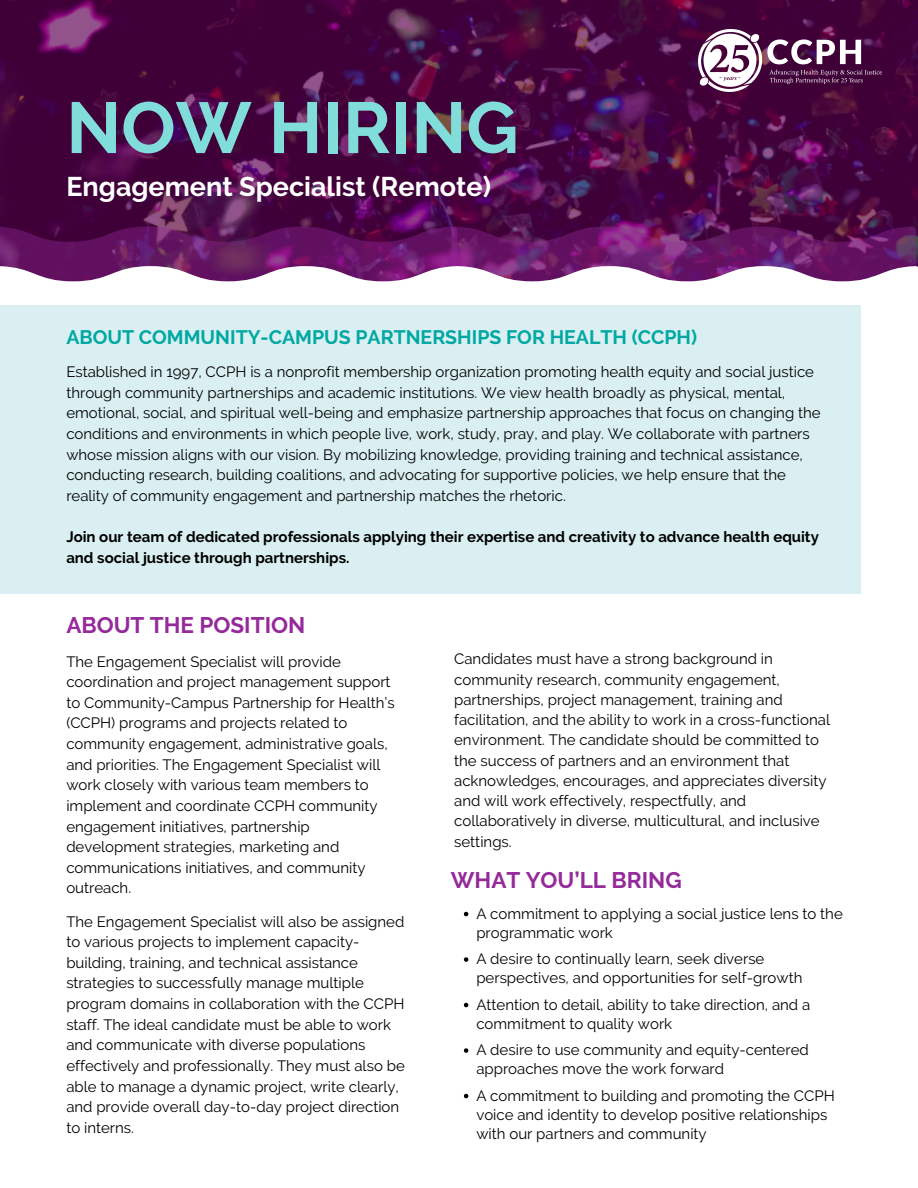
<style>
.page{position:relative;width:918px;height:1188px;background:#fff}
.page>*{position:absolute;margin:0;border:0;box-sizing:border-box;transform-origin:0 0}
.t1{font:700 72px "Raleway";color:#80ddda}
.t2{font:700 27px "Raleway";color:#fff}
.t3{font:700 22.5px "Raleway";color:#952a9a}
.t4{font:700 19.5px "Raleway";color:#00a8a3}
.t5{font:15px/20.7px "Raleway";color:#000}
.t6{font:700 15px/20.7px "Raleway";color:#000}
</style>
<div class="page">
<img style="left:0;top:0;width:918px;height:227px">
<svg style="left:0;top:227px;width:918px;height:118px"></svg>
<img style="left:699px;top:30px;width:193px;height:62px">
<div style="left:0;top:306px;width:860px;height:288px;background:#daeff1"></div>
<svg style="left:464px;top:912px;width:4px;height:4px"></svg>
<svg style="left:464px;top:957px;width:4px;height:5px"></svg>
<svg style="left:464px;top:1003px;width:4px;height:4px"></svg>
<svg style="left:464px;top:1048px;width:4px;height:5px"></svg>
<svg style="left:464px;top:1094px;width:4px;height:4px"></svg>
<h1 class="t1" style="left:66px;top:85px;width:454px">NOW HIRING</h1>
<h2 class="t2" style="left:66px;top:171px;width:426px">Engagement Specialist (Remote)</h2>
<h3 class="t4" style="left:66px;top:326px;width:632px">ABOUT COMMUNITY-CAMPUS PARTNERSHIPS FOR HEALTH (CCPH)</h3>
<p class="t5" style="left:66px;top:361px;width:756px">Established in 1997, CCPH is a nonprofit membership organization promoting health equity and social justice through community partnerships and academic institutions. We view health broadly as physical, mental, emotional, social, and spiritual well-being and emphasize partnership approaches that focus on changing the conditions and environments in which people live, work, study, pray, and play. We collaborate with partners whose mission aligns with our vision. By mobilizing knowledge, providing training and technical assistance, conducting research, building coalitions, and advocating for supportive policies, we help ensure that the reality of community engagement and partnership matches the rhetoric.</p>
<p class="t6" style="left:66px;top:526px;width:754px">Join our team of dedicated professionals applying their expertise and creativity to advance health equity and social justice through partnerships.</p>
<h3 class="t3" style="left:66px;top:612px;width:240px">ABOUT THE POSITION</h3>
<p class="t5" style="left:66px;top:651px;width:330px">The Engagement Specialist will provide coordination and project management support to Community-Campus Partnership for Health’s (CCPH) programs and projects related to community engagement, administrative goals, and priorities. The Engagement Specialist will work closely with various team members to implement and coordinate CCPH community engagement initiatives, partnership development strategies, marketing and communications initiatives, and community outreach.</p>
<p class="t5" style="left:66px;top:911px;width:340px">The Engagement Specialist will also be assigned to various projects to implement capacity&shy;building, training, and technical assistance strategies to successfully manage multiple program domains in collaboration with the CCPH staff. The ideal candidate must be able to work and communicate with diverse populations effectively and professionally. They must also be able to manage a dynamic project, write clearly, and provide overall day-to-day project direction to interns.</p>
<p class="t5" style="left:476px;top:904px;width:368px;line-height:19px">A commitment to applying a social justice lens to the programmatic work</p>
<p class="t5" style="left:454px;top:649px;width:377px;line-height:20.2px">Candidates must have a strong background in community research, community engagement, partnerships, project management, training and facilitation, and the ability to work in a cross-functional environment. The candidate should be committed to the success of partners and an environment that acknowledges, encourages, and appreciates diversity and will work effectively, respectfully, and collaboratively in diverse, multicultural, and inclusive settings.</p>
<h3 class="t3" style="left:451px;top:867px;width:232px">WHAT YOU’LL BRING</h3>
<p class="t5" style="left:476px;top:949px;width:328px;line-height:19px">A desire to continually learn, seek diverse perspectives, and opportunities for self-growth</p>
<p class="t5" style="left:476px;top:995px;width:335px;line-height:19px">Attention to detail, ability to take direction, and a commitment to quality work</p>
<p class="t5" style="left:476px;top:1040px;width:334px;line-height:19px">A desire to use community and equity-centered approaches move the work forward</p>
<p class="t5" style="left:476px;top:1086px;width:360px;line-height:19px">A commitment to building and promoting the CCPH voice and identity to develop positive relationships with our partners and community</p>
</div>
